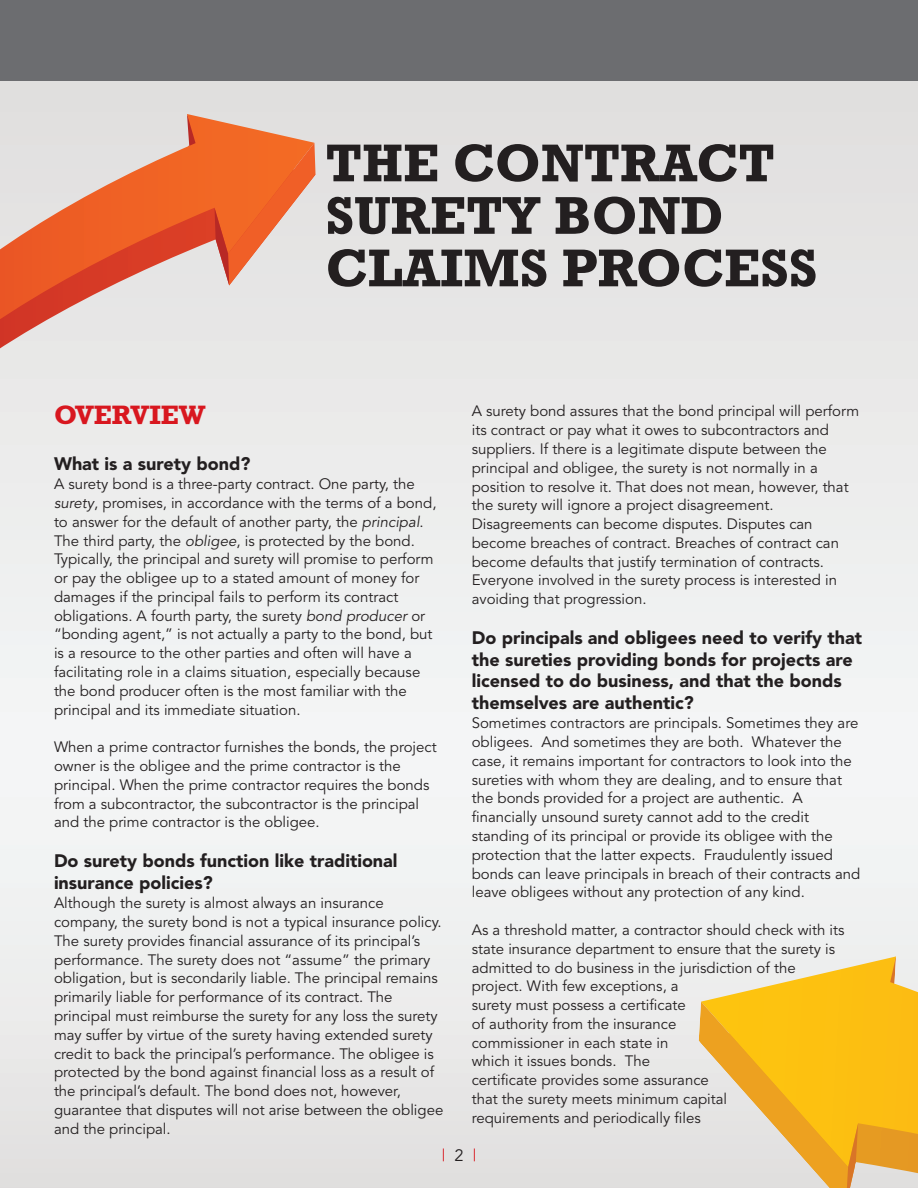
<style>
.page{position:relative;width:918px;height:1188px;background:#fff}
.page>*{position:absolute;margin:0;border:0;box-sizing:border-box;transform-origin:0 0}
.t1{font:700 54px/52.5px "Rockwell";color:#231f20}
.t2{font:700 27px "Rockwell";color:#d8171f}
.t3{font:900 18px/21.6px "Avenir";color:#231f20}
.t4{font:16.5px "Avenir";color:#d8171f}
.t5{font:15px/18.8px "Avenir";color:#231f20}
.s1{font-style:italic}
.s2{color:#231f20}
</style>
<div class="page">
<div style="left:0;top:0;width:918px;height:1188px;background:linear-gradient(to right,#eceded,#ebebeb)"></div>
<svg style="left:0;top:114px;width:314px;height:240px;background:#e5ac99"></svg>
<svg style="left:215px;top:143px;width:101px;height:142px;background:#eb9169"></svg>
<div style="left:0;top:0;width:918px;height:81px;background:#6c6d70"></div>
<svg style="left:699px;top:956px;width:219px;height:232px;background:#f2c658"></svg>
<h1 class="t1" style="left:325px;top:136px;width:493px">THE CONTRACT<br>SURETY BOND<br>CLAIMS PROCESS</h1>
<h2 class="t2" style="left:54px;top:399px;width:153px">OVERVIEW</h2>
<p class="t3" style="left:54px;top:454px;width:198px">What is a surety bond?</p>
<p class="t5" style="left:54px;top:476px;width:384px">A surety bond is a three-party contract. One party, the <span class="s1">surety</span>, promises, in accordance with the terms of a bond, to answer for the default of another party, the <span class="s1">principal</span>.<br>The third party, the <span class="s1">obligee</span>, is protected by the bond.<br>Typically, the principal and surety will promise to perform or pay the obligee up to a stated amount of money for damages if the principal fails to perform its contract obligations. A fourth party, the surety <span class="s1">bond producer</span> or “bonding agent,” is not actually a party to the bond, but is a resource to the other parties and often will have a facilitating role in a claims situation, especially because the bond producer often is the most familiar with the principal and its immediate situation.</p>
<p class="t5" style="left:54px;top:739px;width:384px">When a prime contractor furnishes the bonds, the project owner is the obligee and the prime contractor is the principal. When the prime contractor requires the bonds from a subcontractor, the subcontractor is the principal and the prime contractor is the obligee.</p>
<p class="t3" style="left:54px;top:852px;width:345px">Do surety bonds function like traditional insurance policies?</p>
<p class="t5" style="left:54px;top:895px;width:391px">Although the surety is almost always an insurance company, the surety bond is not a typical insurance policy.<br>The surety provides financial assurance of its principal’s performance. The surety does not “assume” the primary obligation, but is secondarily liable. The principal remains primarily liable for performance of its contract. The principal must reimburse the surety for any loss the surety may suffer by virtue of the surety having extended surety credit to back the principal’s performance. The obligee is protected by the bond against financial loss as a result of the principal’s default. The bond does not, however, guarantee that disputes will not arise between the obligee and the principal.</p>
<p class="t5" style="left:472px;top:403px;width:389px">A surety bond assures that the bond principal will perform its contract or pay what it owes to subcontractors and suppliers. If there is a legitimate dispute between the principal and obligee, the surety is not normally in a position to resolve it. That does not mean, however, that the surety will ignore a project disagreement.<br>Disagreements can become disputes. Disputes can become breaches of contract. Breaches of contract can become defaults that justify termination of contracts.<br>Everyone involved in the surety process is interested in avoiding that progression.</p>
<p class="t3" style="left:472px;top:629px;width:392px">Do principals and obligees need to verify that the sureties providing bonds for projects are licensed to do business, and that the bonds themselves are authentic?</p>
<p class="t5" style="left:472px;top:715px;width:390px">Sometimes contractors are principals. Sometimes they are obligees. And sometimes they are both. Whatever the case, it remains important for contractors to look into the sureties with whom they are dealing, and to ensure that the bonds provided for a project are authentic. A financially unsound surety cannot add to the credit standing of its principal or provide its obligee with the protection that the latter expects. Fraudulently issued bonds can leave principals in breach of their contracts and leave obligees without any protection of any kind.</p>
<p class="t5" style="left:472px;top:922px;width:374px">As a threshold matter, a contractor should check with its state insurance department to ensure that the surety is admitted to do business in the jurisdiction of the project. With few exceptions, a<br>surety must possess a certificate<br>of authority from the insurance<br>commissioner in each state in<br>which it issues bonds. The<br>certificate provides some assurance<br>that the surety meets minimum capital<br>requirements and periodically files</p>
<p class="t4" style="left:442px;top:1149px;width:36px">|<span class="s2">2</span>|</p>
</div>
